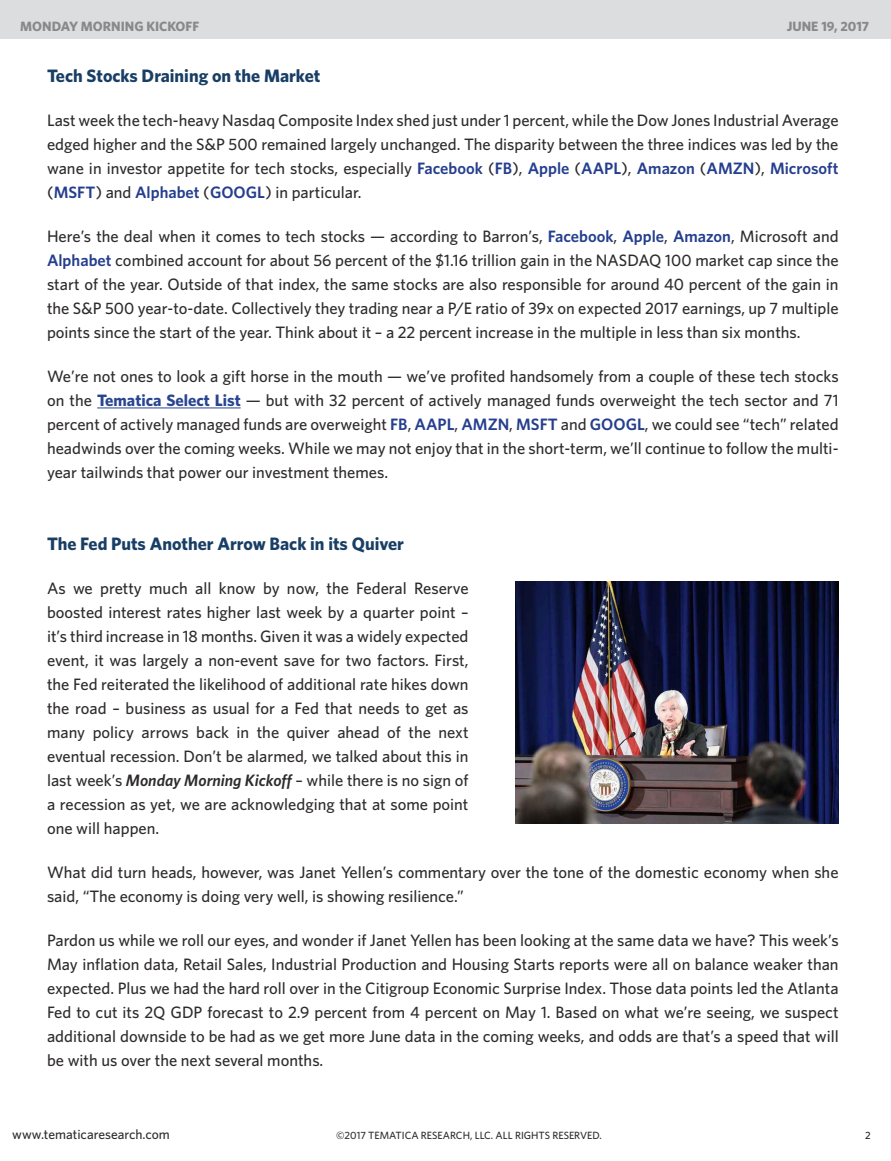
<style>
.page{position:relative;width:891px;height:1161px;background:#fff}
.page>*{position:absolute;margin:0;border:0;box-sizing:border-box;transform-origin:0 0}
.Main_Body_Text{font:700 18px "Whitney";color:#193e65}
.Section_Subhead{font:700 18px "Whitney";color:#193e65}
.Main_Body_Text-2{font:500 16.5px/24px "Whitney";color:#2e2b2c;text-align:justify}
.t1{font:700 13.5px "Whitney";color:#87898c}
.Main_Body_Text-3{font:500 13.5px "Whitney";color:#2e2b2c}
.Main_Body_Text-4{font:500 10.5px "Whitney";color:#2e2b2c}
.Main_Body_Text-5{font:500 10.5px "Whitney";color:#231f20}
.s1{font-weight:600;color:#253f8e}
.s2{font-weight:700;color:#294592}
.s3{font-weight:600;font-style:italic}
</style>
<div class="page">
<div style="left:0;top:0;width:891px;height:38px;background:#dcdddf"></div>
<hr style="left:97px;top:408px;width:144px;height:1px;background:#294592">
<img style="left:516px;top:582px;width:323px;height:241px">
<p class="t1" style="left:20px;top:18px;width:180px">MONDAY MORNING KICKOFF</p>
<p class="t1" style="left:787px;top:18px;width:84px">JUNE 19, 2017</p>
<p class="Section_Subhead" style="left:47px;top:63px;width:275px">Tech Stocks Draining on the Market</p>
<p class="Main_Body_Text-2" style="left:47px;top:108px;width:793px">Last week the tech-heavy Nasdaq Composite Index shed just under 1 percent, while the Dow Jones Industrial Average edged higher and the S&amp;P 500 remained largely unchanged. The disparity between the three indices was led by the wane in investor appetite for tech stocks, especially <span class="s1">Facebook</span> (<span class="s1">FB</span>), <span class="s1">Apple</span> (<span class="s1">AAPL</span>), <span class="s1">Amazon</span> (<span class="s1">AMZN</span>), <span class="s1">Microsoft </span>(<span class="s1">MSFT</span>) and <span class="s1">Alphabet</span> (<span class="s1">GOOGL</span>) in particular.</p>
<p class="Main_Body_Text-2" style="left:47px;top:224px;width:793px">Here’s the deal when it comes to tech stocks — according to Barron’s, <span class="s1">Facebook</span>, <span class="s1">Apple</span>, <span class="s1">Amazon</span>, Microsoft and <span class="s1">Alphabet</span> combined account for about 56 percent of the $1.16 trillion gain in the NASDAQ 100 market cap since the start of the year. Outside of that index, the same stocks are also responsible for around 40 percent of the gain in the S&amp;P 500 year-to-date. Collectively they trading near a P/E ratio of 39x on expected 2017 earnings, up 7 multiple points since the start of the year. Think about it – a 22 percent increase in the multiple in less than six months.</p>
<p class="Main_Body_Text-2" style="left:47px;top:364px;width:793px">We’re not ones to look a gift horse in the mouth — we’ve profited handsomely from a couple of these tech stocks on the <span class="s2">Tematica Select List</span> — but with 32 percent of actively managed funds overweight the tech sector and 71 percent of actively managed funds are overweight <span class="s1">FB</span>, <span class="s1">AAPL</span>, <span class="s1">AMZN</span>, <span class="s1">MSFT</span> and <span class="s1">GOOGL</span>, we could see “tech” related headwinds over the coming weeks. While we may not enjoy that in the short-term, we’ll continue to follow the multi&shy;year tailwinds that power our investment themes.</p>
<p class="Main_Body_Text" style="left:47px;top:531px;width:359px">The Fed Puts Another Arrow Back in its Quiver</p>
<p class="Main_Body_Text-2" style="left:47px;top:576px;width:423px">As we pretty much all know by now, the Federal Reserve boosted interest rates higher last week by a quarter point – it’s third increase in 18 months. Given it was a widely expected event, it was largely a non-event save for two factors. First, the Fed reiterated the likelihood of additional rate hikes down the road – business as usual for a Fed that needs to get as many policy arrows back in the quiver ahead of the next eventual recession. Don’t be alarmed, we talked about this in last week’s <span class="s3">Monday Morning Kickoff</span> – while there is no sign of a recession as yet, we are acknowledging that at some point one will happen.</p>
<p class="Main_Body_Text-2" style="left:47px;top:860px;width:793px">What did turn heads, however, was Janet Yellen’s commentary over the tone of the domestic economy when she said, “The economy is doing very well, is showing resilience.”</p>
<p class="Main_Body_Text-2" style="left:47px;top:928px;width:793px">Pardon us while we roll our eyes, and wonder if Janet Yellen has been looking at the same data we have? This week’s May inflation data, Retail Sales, Industrial Production and Housing Starts reports were all on balance weaker than expected. Plus we had the hard roll over in the Citigroup Economic Surprise Index. Those data points led the Atlanta Fed to cut its 2Q GDP forecast to 2.9 percent from 4 percent on May 1. Based on what we’re seeing, we suspect additional downside to be had as we get more June data in the coming weeks, and odds are that’s a speed that will be with us over the next several months.</p>
<p class="Main_Body_Text-3" style="left:12px;top:1125px;width:159px">www.tematicaresearch.com</p>
<p class="Main_Body_Text-4" style="left:336px;top:1128px;width:267px">©2017 TEMATICA RESEARCH, LLC. ALL RIGHTS RESERVED.</p>
<p class="Main_Body_Text-5" style="left:865px;top:1128px;width:7px">2</p>
</div>
